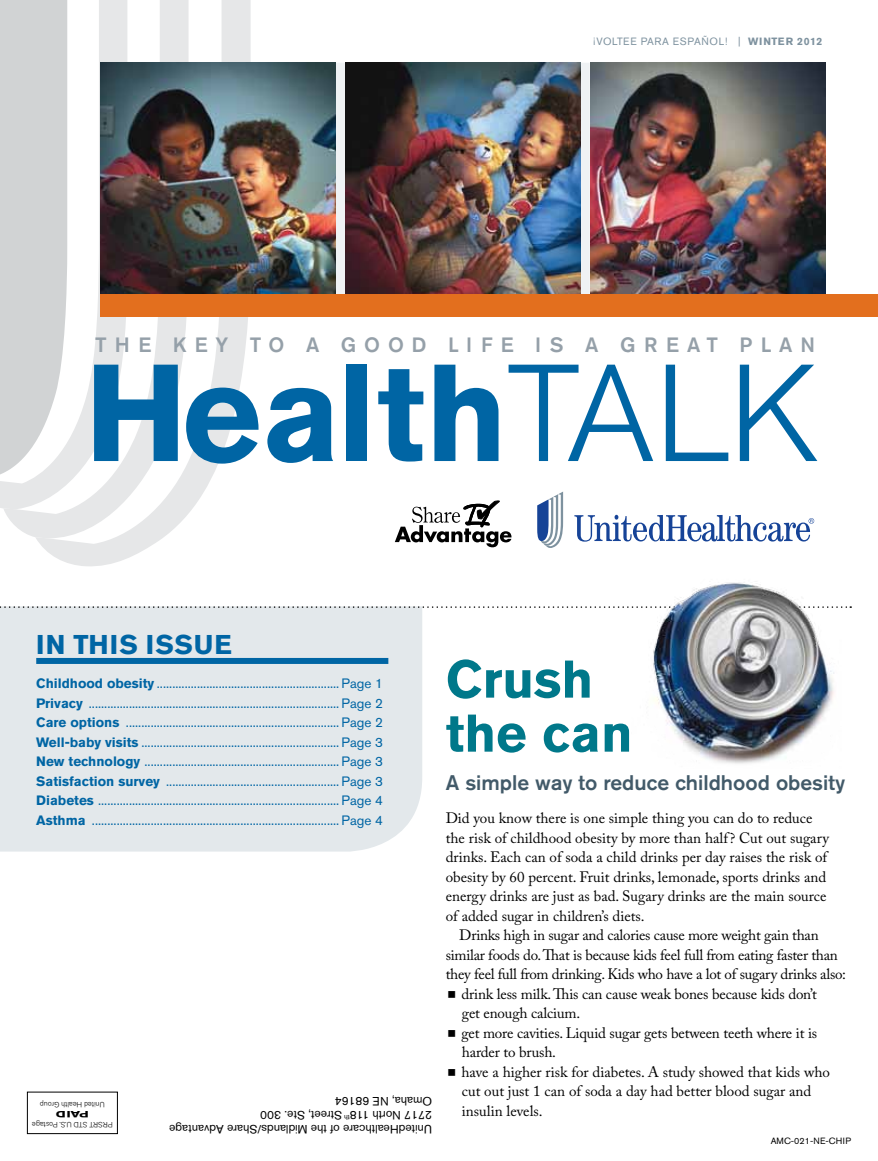
<style>
.page{position:relative;width:878px;height:1161px;background:#fff}
.page>*{position:absolute;margin:0;border:0;box-sizing:border-box;transform-origin:0 0}
.t1{font:700 136.5px "Akzidenz Grotesk BE";color:#0065a4}
.t2{font:700 52.5px/54px "Akzidenz Grotesk BE";color:#00788a}
.t3{font:700 27px "Akzidenz Grotesk BE";letter-spacing:.03em;color:#0065a4}
.t4{font:500 21px "Akzidenz Grotesk BE";color:#425a69}
.t5{font:500 20.55px "Akzidenz Grotesk BE";letter-spacing:.39em;color:#95a0a9}
.t6{font:15px/19.5px "Adobe Caslon Pro";color:#000}
.t7{font:15px "Adobe Caslon Pro";letter-spacing:-.02em;color:#000}
.t8{font:13.5px/19.5px "Akzidenz Grotesk BE";color:#0065a4;text-align:justify}
.t9{font:12px/14.2px "Akzidenz Grotesk BE";color:#000}
.t10{font:10.5px "Akzidenz Grotesk BE";letter-spacing:.06em;color:#7e929f}
.t11{font:700 10.5px "Akzidenz Grotesk BE";letter-spacing:.05em;color:#7e929f}
.t12{font:9px "Akzidenz Grotesk BE";letter-spacing:.02em;color:#000}
.t13{font:700 9px "Akzidenz Grotesk BE";color:#000;scale:1.5 1}
.t14{font:300 7.5px "Akzidenz Grotesk BE";color:#000}
.t15{font:7.05px "Akzidenz Grotesk BE";color:#000}
.s1{font-weight:700}
.s2{font-weight:300}
</style>
<div class="page">
<div style="left:0;top:608px;width:422px;height:244px;background:#e3e8eb"></div>
<svg style="left:0;top:606px;width:851px;height:2px"></svg>
<div style="left:36px;top:658px;width:352px;height:6px;background:#0065a4"></div>
<img style="left:631px;top:582px;width:210px;height:182px">
<hr style="left:0;top:0;width:3px;height:508px;background:#d1d3d4">
<svg style="left:3px;top:0;width:32px;height:537px;background:#d5d7d8"></svg>
<svg style="left:35px;top:0;width:215px;height:566px"></svg>
<svg style="left:574px;top:515px;width:240px;height:27px"></svg>
<svg style="left:537px;top:492px;width:26px;height:56px"></svg>
<div style="left:27px;top:1092px;width:91px;height:42px;border:1px solid #000"></div>
<div style="left:336px;top:63px;width:9px;height:243px;background:#eff2f4"></div>
<div style="left:580px;top:63px;width:9px;height:243px;background:#eff2f4"></div>
<img style="left:100px;top:63px;width:235px;height:231px">
<img style="left:345px;top:63px;width:235px;height:231px">
<img style="left:590px;top:63px;width:235px;height:231px">
<div style="left:100px;top:294px;width:778px;height:23px;background:#e36f1e"></div>
<svg style="left:395px;top:500px;width:116px;height:47px"></svg>
<p class="t10" style="left:593px;top:35px;width:164px">¡Voltee para espaÑol! | <span class="s1">win</span></p>
<p class="t11" style="left:771px;top:36px;width:52px">ter 2012</p>
<h3 class="t5" style="left:95px;top:332px;width:619px">The Key t o a good life is a great</h3>
<h3 class="t5" style="left:739px;top:332px;width:77px">plan</h3>
<h1 class="t1" style="left:85px;top:334px;width:736px">Health<span class="s2">TALK</span></h1>
<h3 class="t3" style="left:36px;top:629px;width:197px">IN this issue</h3>
<p class="t8" style="left:36px;top:674px;width:348px"><span class="s1">Childhood obesity</span> ........................................................... Page 1<br><span class="s1">Privacy</span> ................................................................................. Page 2<br><span class="s1">Care options</span> ..................................................................... Page 2<br><span class="s1">Well-baby visits</span> ................................................................ Page 3<br><span class="s1">New technology</span> ............................................................... Page 3<br><span class="s1">Satisfaction survey</span> ........................................................ Page 3<br><span class="s1">Diabetes</span> .............................................................................. Page 4<br><span class="s1">Asthma</span> ................................................................................ Page 4</p>
<p class="t14" style="left:105px;top:1109px;width:66px;rotate:-180deg">United Health Group</p>
<p class="t13" style="left:89px;top:1119px;width:23px;rotate:-180deg">PAID</p>
<p class="t14" style="left:113px;top:1128px;width:82px;rotate:-180deg">PRSRT STD U.S. Postage</p>
<p class="t9" style="left:432px;top:1108px;width:99px;rotate:-180deg">Omaha, NE 68164</p>
<p class="t9" style="left:432px;top:1136px;width:265px;rotate:-180deg">UnitedHealthcare of the Midlands/Share Advantage<br>2717 North 118 Street, Ste. 300</p>
<p class="t15" style="left:350px;top:1121px;width:7px;rotate:-180deg">th</p>
<h2 class="t2" style="left:446px;top:652px;width:188px">Crush the can</h2>
<h3 class="t4" style="left:446px;top:770px;width:401px">A simple way to reduce childhood obesity</h3>
<p class="t6" style="left:446px;top:808px;width:384px">Did you know there is one simple thing you can do to reduce the risk of childhood obesity by more than half? Cut out sugary drinks. Each can of soda a child drinks per day raises the risk of obesity by 60 percent. Fruit drinks, lemonade, sports drinks and energy drinks are just as bad. Sugary drinks are the main source of added sugar in children’s diets.</p>
<p class="t7" style="left:459px;top:926px;width:361px">Drinks high in sugar and calories cause more weight gain than</p>
<p class="t7" style="left:446px;top:946px;width:393px">similar foods do. That is because kids feel full from eating faster than</p>
<p class="t7" style="left:446px;top:965px;width:402px">they feel full from drinking. Kids who have a lot of sugary drinks also:</p>
<p class="t6" style="left:461px;top:984px;width:357px">drink less milk. This can cause weak bones because kids don’t</p>
<p class="t6" style="left:462px;top:1003px;width:120px">get enough calcium.</p>
<p class="t6" style="left:461px;top:1023px;width:357px">get more cavities. Liquid sugar gets between teeth where it is</p>
<p class="t6" style="left:462px;top:1042px;width:96px">harder to brush.</p>
<p class="t6" style="left:461px;top:1062px;width:370px">have a higher risk for diabetes. A study showed that kids who</p>
<p class="t6" style="left:462px;top:1081px;width:351px">cut out just 1 can of soda a day had better blood sugar and</p>
<p class="t6" style="left:462px;top:1101px;width:82px">insulin levels.</p>
<p class="t12" style="left:770px;top:1136px;width:82px">AMC-021-NE-CHIP</p>
</div>
